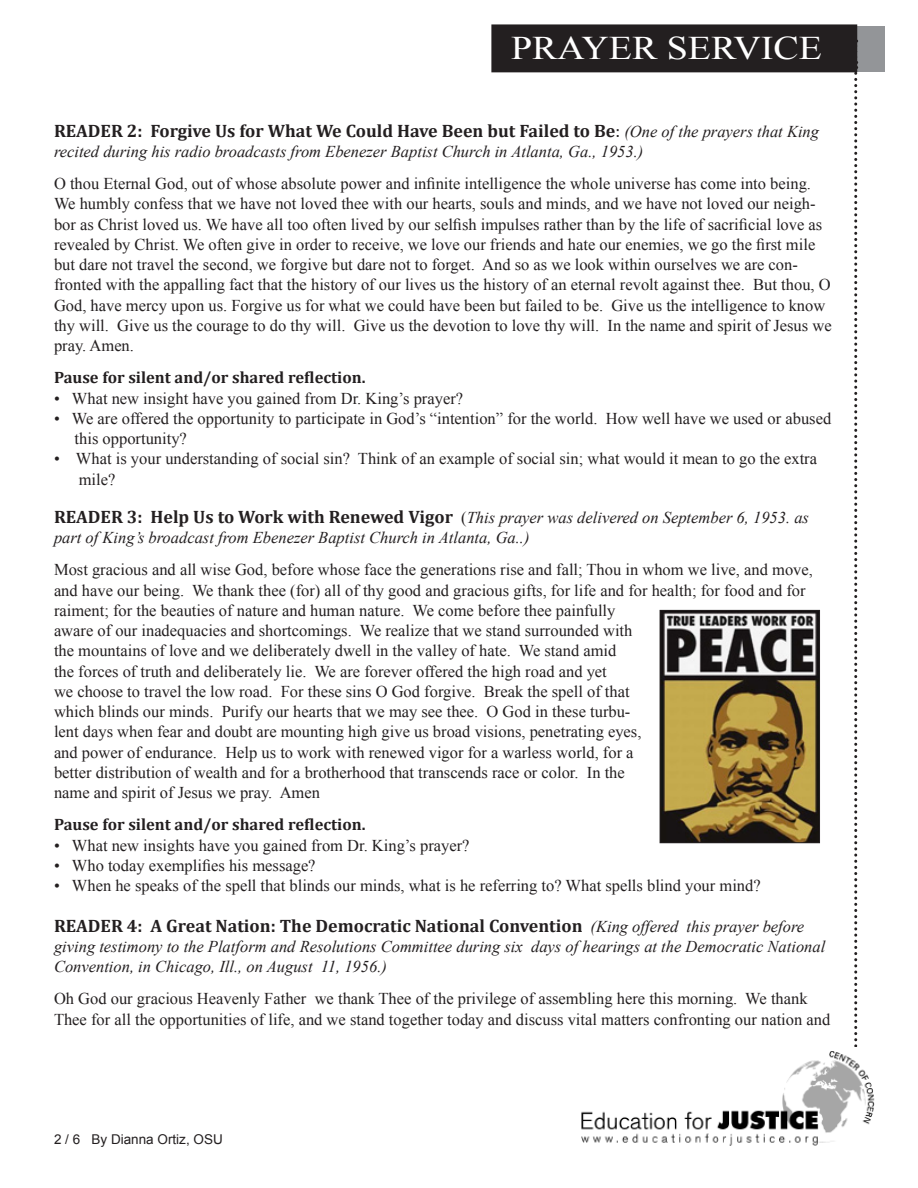
<style>
.page{position:relative;width:918px;height:1188px;background:#fff}
.page>*{position:absolute;margin:0;border:0;box-sizing:border-box;transform-origin:0 0}
.t1{font:33px "Times New Roman";color:#fff;scale:1.15 1}
.t2{font:700 18px "Cambria";color:#231f20}
.t3{font:16.5px/20.2px "Times New Roman";color:#231f20}
.t4{font:italic 16.5px/20.2px "Times New Roman";color:#231f20}
.t5{font:700 16.5px "Cambria";color:#231f20}
.t6{font:13.5px "Arial";color:#231f20}
.s1{font-weight:400}
.s2{font-family:"Times New Roman";font-weight:400;font-style:italic;font-size:16.5px}
.s3{font-family:"Cambria";font-weight:700;font-style:normal;font-size:18px}
.s4{font-style:normal}
</style>
<div class="page">
<div style="left:649px;top:26px;width:235px;height:46px;background:#939598"></div>
<div style="left:492px;top:25px;width:364px;height:47px;background:#231f20"></div>
<div style="left:491px;top:24px;width:366px;height:48px;border:2px solid #231f20"></div>
<svg style="left:854px;top:40px;width:3px;height:1007px"></svg>
<img style="left:581px;top:1051px;width:294px;height:95px">
<img style="left:662px;top:612px;width:156px;height:229px">
<div style="left:660px;top:610px;width:160px;height:233px;border:1px solid #231f20"></div>
<h1 class="t1" style="left:511px;top:26px;width:272px">PRAYER SERVICE</h1>
<p class="t2" style="left:54px;top:119px;width:767px">READER 2: Forgive Us for What We Could Have Been but Failed to Be<span class="s1">:</span> <span class="s2">(One of the prayers that King</span></p>
<p class="t4" style="left:54px;top:141px;width:591px">recited during his radio broadcasts from Ebenezer Baptist Church in Atlanta, Ga., 1953.)</p>
<p class="t3" style="left:54px;top:173px;width:779px">O thou Eternal God, out of whose absolute power and infinite intelligence the whole universe has come into being.<br>We humbly confess that we have not loved thee with our hearts, souls and minds, and we have not loved our neigh&shy;bor as Christ loved us. We have all too often lived by our selfish impulses rather than by the life of sacrificial love as revealed by Christ. We often give in order to receive, we love our friends and hate our enemies, we go the first mile but dare not travel the second, we forgive but dare not to forget. And so as we look within ourselves we are con&shy;fronted with the appalling fact that the history of our lives us the history of an eternal revolt against thee. But thou, O God, have mercy upon us. Forgive us for what we could have been but failed to be. Give us the intelligence to know thy will. Give us the courage to do thy will. Give us the devotion to love thy will. In the name and spirit of Jesus we pray. Amen.</p>
<p class="t5" style="left:54px;top:368px;width:313px">Pause for silent and/or shared reflection.</p>
<p class="t3" style="left:54px;top:388px;width:411px">• What new insight have you gained from Dr. King’s prayer?</p>
<p class="t3" style="left:54px;top:408px;width:779px">• We are offered the opportunity to participate in God’s “intention” for the world. How well have we used or abused</p>
<p class="t3" style="left:75px;top:428px;width:114px">this opportunity?</p>
<p class="t3" style="left:54px;top:448px;width:765px">• What is your understanding of social sin? Think of an example of social sin; what would it mean to go the extra</p>
<p class="t3" style="left:79px;top:469px;width:38px">mile?</p>
<p class="t4" style="left:54px;top:507px;width:757px"><span class="s3">READER 3: Help Us to Work with Renewed Vigor</span> <span class="s4">(</span>This prayer was delivered on September 6, 1953. as part of King’s broadcast from Ebenezer Baptist Church in Atlanta, Ga..)</p>
<p class="t3" style="left:54px;top:559px;width:760px">Most gracious and all wise God, before whose face the generations rise and fall; Thou in whom we live, and move, and have our being. We thank thee (for) all of thy good and gracious gifts, for life and for health; for food and for raiment; for the beauties of nature and human nature. We come before thee painfully<br>aware of our inadequacies and shortcomings. We realize that we stand surrounded with<br>the mountains of love and we deliberately dwell in the valley of hate. We stand amid<br>the forces of truth and deliberately lie. We are forever offered the high road and yet<br>we choose to travel the low road. For these sins O God forgive. Break the spell of that<br>which blinds our minds. Purify our hearts that we may see thee. O God in these turbu-<br>lent days when fear and doubt are mounting high give us broad visions, penetrating eyes,<br>and power of endurance. Help us to work with renewed vigor for a warless world, for a<br>better distribution of wealth and for a brotherhood that transcends race or color. In the<br>name and spirit of Jesus we pray. Amen</p>
<p class="t5" style="left:54px;top:815px;width:313px">Pause for silent and/or shared reflection.</p>
<p class="t3" style="left:54px;top:835px;width:417px">• What new insights have you gained from Dr. King’s prayer?</p>
<p class="t3" style="left:54px;top:855px;width:263px">• Who today exemplifies his message?</p>
<p class="t3" style="left:54px;top:875px;width:708px">• When he speaks of the spell that blinds our minds, what is he referring to? What spells blind your mind?</p>
<p class="t2" style="left:54px;top:914px;width:752px">READER 4: A Great Nation: The Democratic National Convention <span class="s2">(King offered this prayer before</span></p>
<p class="t4" style="left:54px;top:936px;width:773px">giving testimony to the Platform and Resolutions Committee during six days of hearings at the Democratic National<br>Convention, in Chicago, Ill., on August 11, 1956.)</p>
<p class="t3" style="left:54px;top:988px;width:778px">Oh God our gracious Heavenly Father we thank Thee of the privilege of assembling here this morning. We thank<br>Thee for all the opportunities of life, and we stand together today and discuss vital matters confronting our nation and</p>
<p class="t6" style="left:54px;top:1131px;width:170px">2 / 6 By Dianna Ortiz, OSU</p>
</div>
